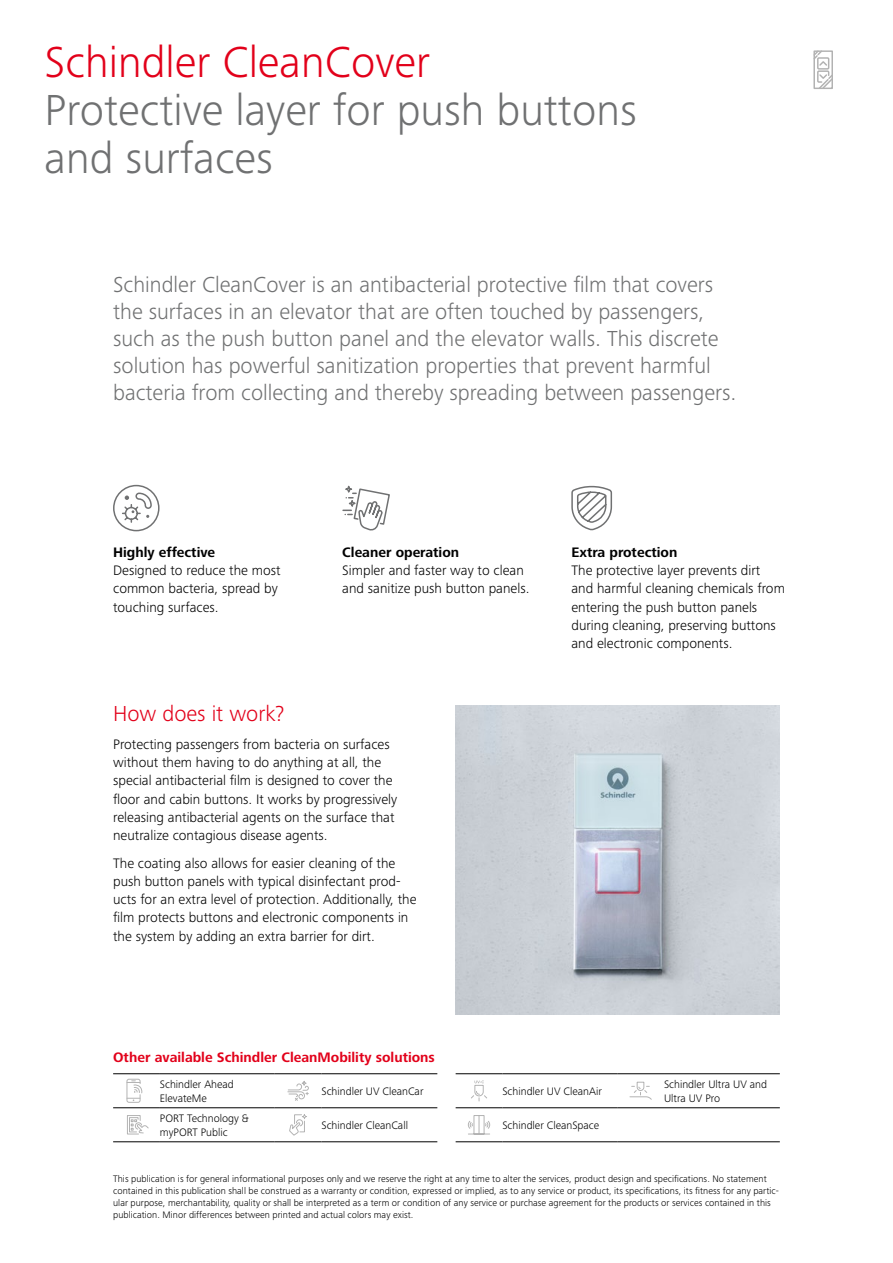
<style>
.page{position:relative;width:893px;height:1263px;background:#fff}
.page>*{position:absolute;margin:0;border:0;box-sizing:border-box;transform-origin:0 0}
.t1{font:300 45px/48px "Frutiger Next LTW1 G";color:#707172}
.t2{font:300 45px "Frutiger Next LTW1 G";color:#e2001a}
.t3{font:300 22.5px/27px "Frutiger Next LTW1 G";color:#707172}
.t4{font:300 22.5px "Frutiger Next LTW1 G";color:#e2001a}
.t5{font:300 14.25px/18.3px "Frutiger Next LTW1 G";color:#000}
.t6{font:700 14.25px "Frutiger Next LTW1 G";color:#000}
.t7{font:700 14.25px "Frutiger Next LTW1 G";color:#e2001a}
.t8{font:300 11.25px/13.5px "Frutiger Next LTW1 G";color:#000}
.t9{font:300 9.75px/12.1px "Frutiger Next LTW1 G";letter-spacing:.005em;color:#000}
</style>
<div class="page">
<svg style="left:813px;top:50px;width:20px;height:39px"></svg>
<svg style="left:342px;top:485px;width:48px;height:46px"></svg>
<svg style="left:571px;top:485px;width:42px;height:46px"></svg>
<div style="left:113px;top:485px;width:47px;height:46px;border:2px solid #707172;border-radius:50%"></div>
<svg style="left:121px;top:492px;width:32px;height:32px"></svg>
<img style="left:456px;top:706px;width:324px;height:308px">
<hr style="left:113px;top:1073px;width:47px;height:1px;background:#000">
<hr style="left:160px;top:1073px;width:115px;height:1px;background:#000">
<hr style="left:275px;top:1073px;width:46px;height:1px;background:#000">
<hr style="left:321px;top:1073px;width:116px;height:1px;background:#000">
<hr style="left:113px;top:1107px;width:47px;height:1px;background:#000">
<hr style="left:160px;top:1107px;width:115px;height:1px;background:#000">
<hr style="left:275px;top:1107px;width:46px;height:1px;background:#000">
<hr style="left:321px;top:1107px;width:116px;height:1px;background:#000">
<hr style="left:113px;top:1141px;width:47px;height:1px;background:#000">
<hr style="left:160px;top:1141px;width:115px;height:1px;background:#000">
<hr style="left:275px;top:1141px;width:46px;height:1px;background:#000">
<hr style="left:321px;top:1141px;width:116px;height:1px;background:#000">
<div style="left:127px;top:1079px;width:14px;height:24px;border:1px solid #666;border-radius:2px"></div>
<svg style="left:127px;top:1080px;width:16px;height:21px"></svg>
<svg style="left:287px;top:1081px;width:22px;height:20px"></svg>
<svg style="left:127px;top:1115px;width:22px;height:20px"></svg>
<svg style="left:289px;top:1114px;width:18px;height:22px"></svg>
<hr style="left:456px;top:1073px;width:46px;height:1px;background:#000">
<hr style="left:502px;top:1073px;width:115px;height:1px;background:#000">
<hr style="left:617px;top:1073px;width:47px;height:1px;background:#000">
<hr style="left:664px;top:1073px;width:116px;height:1px;background:#000">
<hr style="left:456px;top:1107px;width:46px;height:1px;background:#000">
<hr style="left:502px;top:1107px;width:115px;height:1px;background:#000">
<hr style="left:617px;top:1107px;width:47px;height:1px;background:#000">
<hr style="left:664px;top:1107px;width:116px;height:1px;background:#000">
<hr style="left:456px;top:1141px;width:46px;height:1px;background:#000">
<hr style="left:502px;top:1141px;width:115px;height:1px;background:#000">
<hr style="left:617px;top:1141px;width:47px;height:1px;background:#000">
<hr style="left:664px;top:1141px;width:116px;height:1px;background:#000">
<svg style="left:471px;top:1080px;width:16px;height:21px"></svg>
<svg style="left:629px;top:1081px;width:23px;height:19px"></svg>
<svg style="left:468px;top:1115px;width:23px;height:20px"></svg>
<p class="t2" style="left:45px;top:36px;width:387px">Schindler CleanCover</p>
<h1 class="t1" style="left:45px;top:86px;width:594px">Protective layer for push buttons and surfaces</h1>
<p class="t3" style="left:113px;top:271px;width:625px">Schindler CleanCover is an antibacterial protective flm that covers the surfaces in an elevator that are often touched by passengers, such as the push button panel and the elevator walls. This discrete solution has powerful sanitization properties that prevent harmful bacteria from collecting and thereby spreading between passengers.</p>
<h5 class="t6" style="left:113px;top:544px;width:104px">Highly effective</h5>
<h5 class="t6" style="left:342px;top:544px;width:118px">Cleaner operation</h5>
<p class="t5" style="left:113px;top:561px;width:169px">Designed to reduce the most</p>
<p class="t5" style="left:342px;top:561px;width:183px">Simpler and faster way to clean</p>
<p class="t5" style="left:113px;top:579px;width:166px">common bacteria, spread by</p>
<p class="t5" style="left:342px;top:579px;width:189px">and sanitize push button panels.</p>
<p class="t5" style="left:113px;top:598px;width:107px">touching surfaces.</p>
<p class="t4" style="left:113px;top:701px;width:173px">How does it work?</p>
<p class="t5" style="left:113px;top:735px;width:286px">Protecting passengers from bacteria on surfaces without them having to do anything at all, the special antibacterial flm is designed to cover the foor and cabin buttons. It works by progressively releasing antibacterial agents on the surface that neutralize contagious disease agents.</p>
<p class="t5" style="left:113px;top:854px;width:305px">The coating also allows for easier cleaning of the push button panels with typical disinfectant prod&shy;ucts for an extra level of protection. Additionally, the flm protects buttons and electronic components in the system by adding an extra barrier for dirt.</p>
<h5 class="t6" style="left:571px;top:544px;width:107px">Extra protection</h5>
<p class="t5" style="left:571px;top:561px;width:215px">The protective layer prevents dirt and harmful cleaning chemicals from entering the push button panels during cleaning, preserving buttons and electronic components.</p>
<p class="t7" style="left:113px;top:1049px;width:323px">Other available Schindler CleanMobility solutions</p>
<p class="t8" style="left:160px;top:1077px;width:75px">Schindler Ahead<br>ElevateMe</p>
<p class="t8" style="left:321px;top:1084px;width:104px">Schindler UV CleanCar</p>
<p class="t8" style="left:160px;top:1111px;width:91px">PORT Technology &amp; myPORT Public</p>
<p class="t8" style="left:321px;top:1118px;width:88px">Schindler CleanCall</p>
<p class="t8" style="left:502px;top:1084px;width:101px">Schindler UV CleanAir</p>
<p class="t8" style="left:664px;top:1077px;width:105px">Schindler Ultra UV and<br>Ultra UV Pro</p>
<p class="t8" style="left:502px;top:1118px;width:98px">Schindler CleanSpace</p>
<p class="t9" style="left:113px;top:1172px;width:667px">This publication is for general informational purposes only and we reserve the right at any time to alter the services, product design and specifcations. No statement contained in this publication shall be construed as a warranty or condition, expressed or implied, as to any service or product, its specifcations, its ftness for any partic&shy;ular purpose, merchantability, quality or shall be interpreted as a term or condition of any service or purchase agreement for the products or services contained in this publication. Minor differences between printed and actual colors may exist.</p>
</div>
